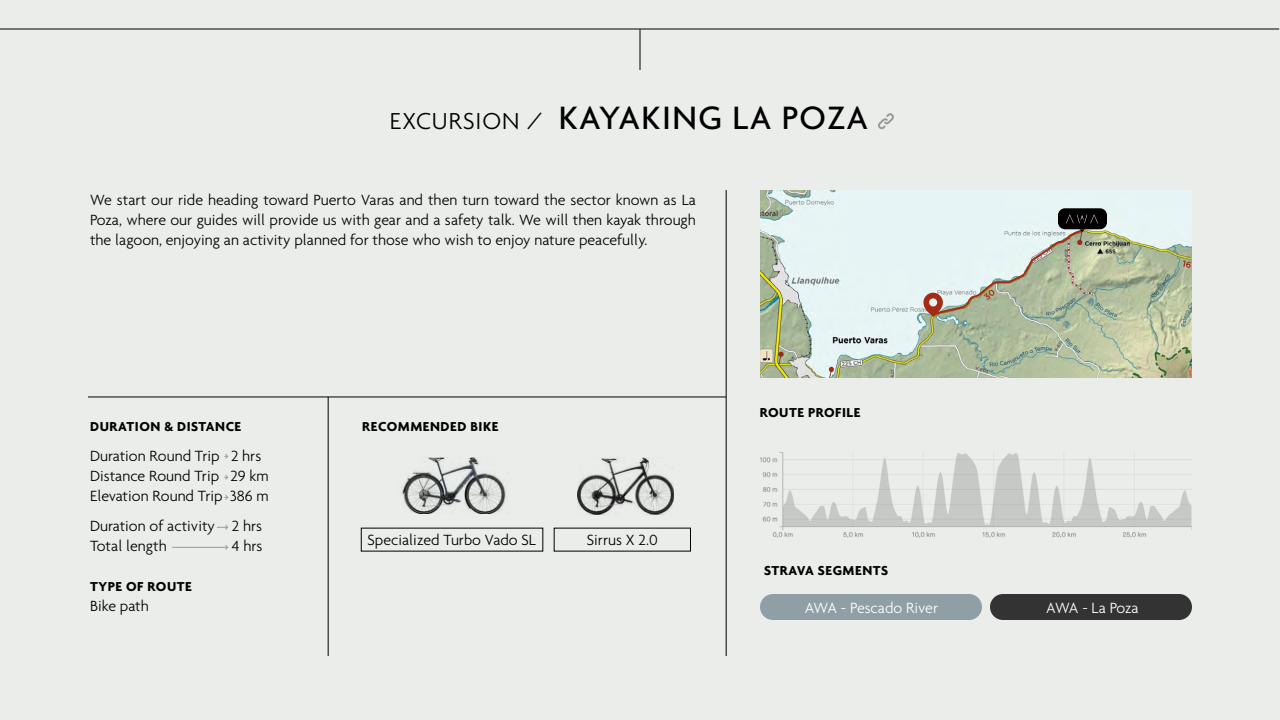
<style>
.page{position:relative;width:1280px;height:720px;background:#eaedea}
.page>*{position:absolute;margin:0;border:0;box-sizing:border-box;transform-origin:0 0}
.t1{font:500 35px "Agenda";letter-spacing:.04em;color:#000}
.t2{font:300 16px/20px "Agenda";color:#000}
.t3{font:300 16px "Agenda";letter-spacing:-.005em;color:#fff}
.t4{font:700 14px "Agenda";letter-spacing:.04em;color:#000}
.s1{font-weight:300;font-size:25px}
</style>
<div class="page">
<hr style="left:88px;top:397px;width:638px;height:1px;background:#000">
<hr style="left:328px;top:397px;width:1px;height:259px;background:#000">
<hr style="left:726px;top:190px;width:1px;height:466px;background:#000">
<hr style="left:640px;top:29px;width:1px;height:41px;background:#000">
<hr style="left:0;top:29px;width:1279px;height:1px;background:#000">
<img style="left:760px;top:452px;width:432px;height:86px">
<div style="left:760px;top:594px;width:222px;height:26px;background:#909fa6;border-radius:13px"></div>
<div style="left:990px;top:594px;width:202px;height:26px;background:#333;border-radius:13px"></div>
<svg style="left:224px;top:454px;width:4px;height:5px"></svg>
<svg style="left:224px;top:475px;width:4px;height:5px"></svg>
<svg style="left:224px;top:495px;width:4px;height:5px"></svg>
<svg style="left:217px;top:525px;width:11px;height:5px"></svg>
<img style="left:760px;top:190px;width:432px;height:188px">
<div style="left:1058px;top:208px;width:49px;height:21px;background:#000;border-radius:7px"></div>
<svg style="left:1066px;top:214px;width:32px;height:9px"></svg>
<img style="left:923px;top:229px;width:162px;height:89px">
<img style="left:401px;top:458px;width:105px;height:56px">
<img style="left:577px;top:458px;width:97px;height:56px">
<svg style="left:878px;top:113px;width:16px;height:16px"></svg>
<hr style="left:172px;top:547px;width:56px;height:1px;background:#909fa6">
<h1 class="t1" style="left:390px;top:97px;width:480px"><span class="s1">EXCURSION /</span> KAYAKING LA POZA</h1>
<p class="t2" style="left:90px;top:189px;width:608px;text-align:justify">We start our ride heading toward Puerto Varas and then turn toward the sector known as La Poza, where our guides will provide us with gear and a safety talk. We will then kayak through the lagoon, enjoying an activity planned for those who wish to enjoy nature peacefully.</p>
<p class="t4" style="left:90px;top:418px;width:153px">DURATION &amp; DISTANCE</p>
<p class="t2" style="left:90px;top:446px;width:180px">Duration Round Trip 2 hrs<br>Distance Round Trip 29 km<br>Elevation Round Trip 386 m</p>
<p class="t2" style="left:90px;top:516px;width:127px">Duration of activity<br>Total length</p>
<p class="t4" style="left:90px;top:578px;width:103px">TYPE OF ROUTE</p>
<p class="t2" style="left:90px;top:596px;width:60px">Bike path</p>
<p class="t2" style="left:232px;top:516px;width:32px">2 hrs<br>4 hrs</p>
<p class="t4" style="left:362px;top:418px;width:138px">RECOMMENDED BIKE</p>
<p class="t2" style="left:368px;top:530px;width:170px">Specialized Turbo Vado SL</p>
<p class="t2" style="left:587px;top:530px;width:72px">Sirrus X 2.0</p>
<p class="t4" style="left:760px;top:404px;width:102px">ROUTE PROFILE</p>
<p class="t4" style="left:764px;top:562px;width:126px">STRAVA SEGMENTS</p>
<p class="t3" style="left:805px;top:598px;width:135px">AWA - Pescado River</p>
<p class="t3" style="left:1046px;top:598px;width:94px">AWA - La Poza</p>
</div>
